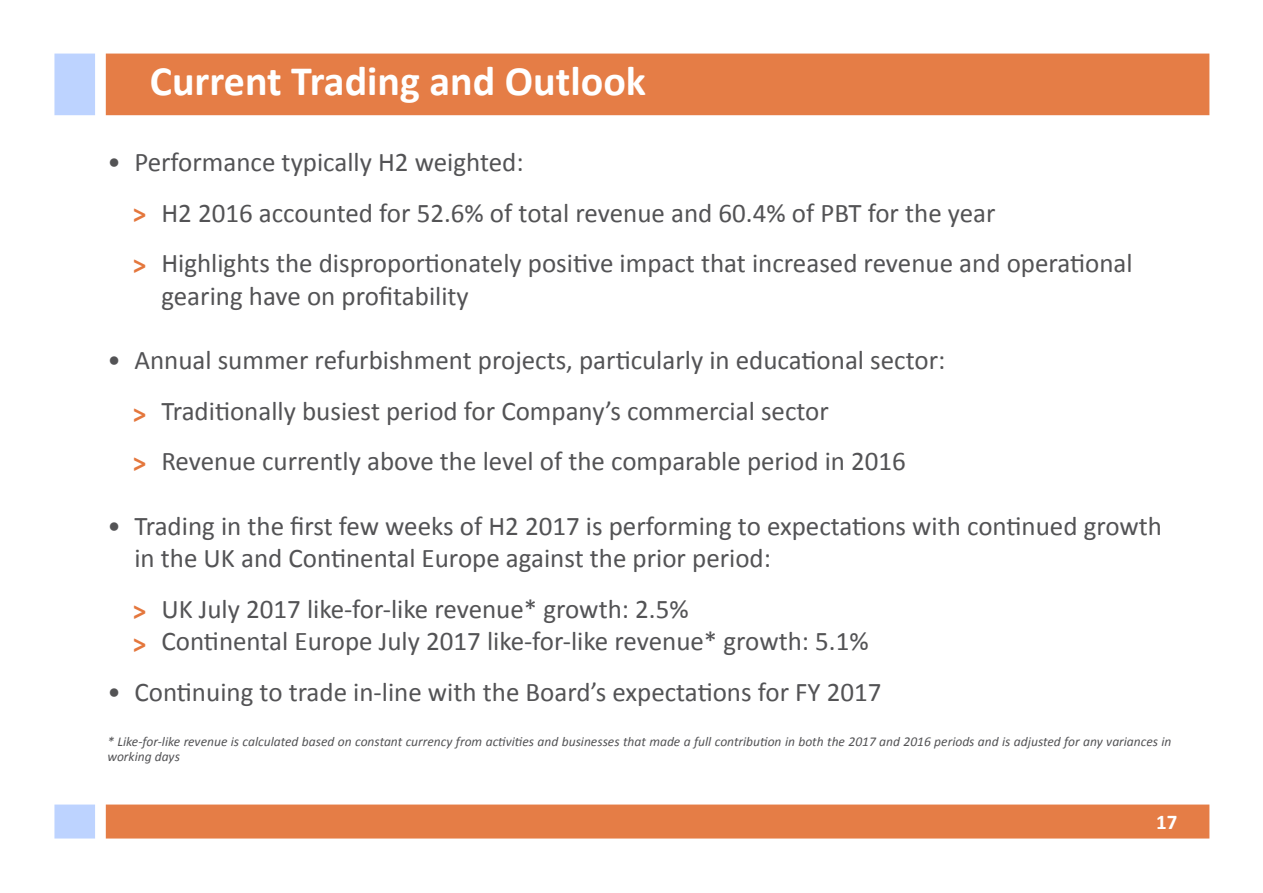
<style>
.page{position:relative;width:1263px;height:893px;background:#fff}
.page>*{position:absolute;margin:0;border:0;box-sizing:border-box;transform-origin:0 0}
.t1{font:700 42px "Calibri";color:#fff}
.t2{font:27px/32.4px "Calibri";color:#535355}
.t3{font:700 27px "Calibri";color:#e4773d}
.t4{font:700 21px "Calibri";color:#fff}
.t5{font:italic 13.5px/15px "Calibri";color:#535355}
</style>
<div class="page">
<div style="left:106px;top:54px;width:1103px;height:61px;background:#e57d46"></div>
<div style="left:54px;top:54px;width:41px;height:61px;background:#bdd3ff;border:2px solid #bdd3ff"></div>
<div style="left:106px;top:804px;width:1103px;height:34px;background:#e57d46;border:2px solid #e57d46"></div>
<div style="left:54px;top:804px;width:41px;height:34px;background:#bdd3ff;border:2px solid #bdd3ff"></div>
<p class="t1" style="left:150px;top:55px;width:498px">Current Trading and Outlook</p>
<p class="t2" style="left:107px;top:146px;width:418px">• Performance typically H2 weighted:</p>
<p class="t2" style="left:161px;top:197px;width:836px">H2 2016 accounted for 52.6% of total revenue and 60.4% of PBT for the year</p>
<p class="t2" style="left:161px;top:247px;width:973px">Highlights the disproportionately positive impact that increased revenue and operational gearing have on profitability</p>
<p class="t3" style="left:133px;top:197px;width:15px">&gt;</p>
<p class="t3" style="left:133px;top:248px;width:15px">&gt;</p>
<p class="t2" style="left:107px;top:344px;width:839px">• Annual summer refurbishment projects, particularly in educational sector:</p>
<p class="t2" style="left:161px;top:395px;width:669px">Traditionally busiest period for Company’s commercial sector</p>
<p class="t2" style="left:161px;top:445px;width:746px">Revenue currently above the level of the comparable period in 2016</p>
<p class="t3" style="left:133px;top:396px;width:15px">&gt;</p>
<p class="t3" style="left:133px;top:446px;width:15px">&gt;</p>
<p class="t2" style="left:134px;top:510px;width:1029px;text-indent:-27px">• Trading in the first few weeks of H2 2017 is performing to expectations with continued growth in the UK and Continental Europe against the prior period:</p>
<p class="t2" style="left:161px;top:593px;width:529px">UK July 2017 like-for-like revenue* growth: 2.5%</p>
<p class="t2" style="left:161px;top:625px;width:709px">Continental Europe July 2017 like-for-like revenue* growth: 5.1%</p>
<p class="t2" style="left:107px;top:675px;width:776px">• Continuing to trade in-line with the Board’s expectations for FY 2017</p>
<p class="t5" style="left:107px;top:733px;width:1066px">* Like-for-like revenue is calculated based on constant currency from activities and businesses that made a full contribution in both the 2017 and 2016 periods and is adjusted for any variances in working days</p>
<p class="t3" style="left:133px;top:594px;width:15px">&gt;</p>
<p class="t3" style="left:133px;top:627px;width:15px">&gt;</p>
<p class="t4" style="left:1156px;top:809px;width:23px">17</p>
</div>
